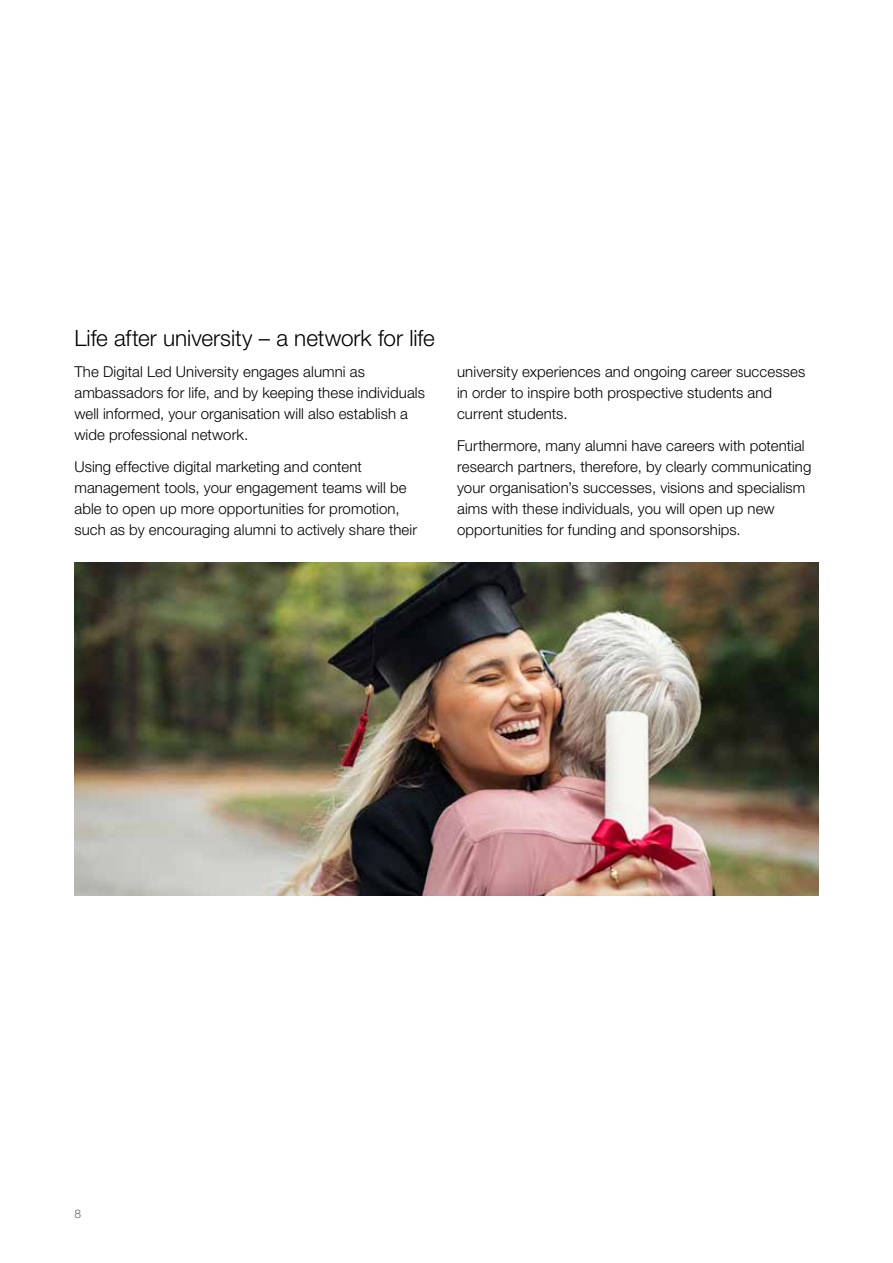
<style>
.page{position:relative;width:893px;height:1263px;background:#fff}
.page>*{position:absolute;margin:0;border:0;box-sizing:border-box;transform-origin:0 0}
.t1{font:300 22.5px "Helvetica Neue LT Pro";color:#000}
.t2{font:300 15px/21px "Helvetica Neue LT Pro";letter-spacing:.005em;color:#000}
.t3{font:300 12px "Helvetica Neue LT Pro";color:#636466}
</style>
<div class="page">
<img style="left:74px;top:563px;width:745px;height:333px">
<h1 class="t1" style="left:74px;top:324px;width:362px">Life after university – a network for life</h1>
<p class="t2" style="left:74px;top:361px;width:352px">The Digital Led University engages alumni as ambassadors for life, and by keeping these individuals well informed, your organisation will also establish a wide professional network.</p>
<p class="t2" style="left:74px;top:455px;width:344px">Using effective digital marketing and content management tools, your engagement teams will be able to open up more opportunities for promotion, such as by encouraging alumni to actively share their</p>
<p class="t2" style="left:457px;top:361px;width:350px">university experiences and ongoing career successes in order to inspire both prospective students and current students.</p>
<p class="t2" style="left:457px;top:434px;width:356px">Furthermore, many alumni have careers with potential research partners, therefore, by clearly communicating your organisation’s successes, visions and specialism aims with these individuals, you will open up new opportunities for funding and sponsorships.</p>
<p class="t3" style="left:74px;top:1207px;width:8px">8</p>
</div>
